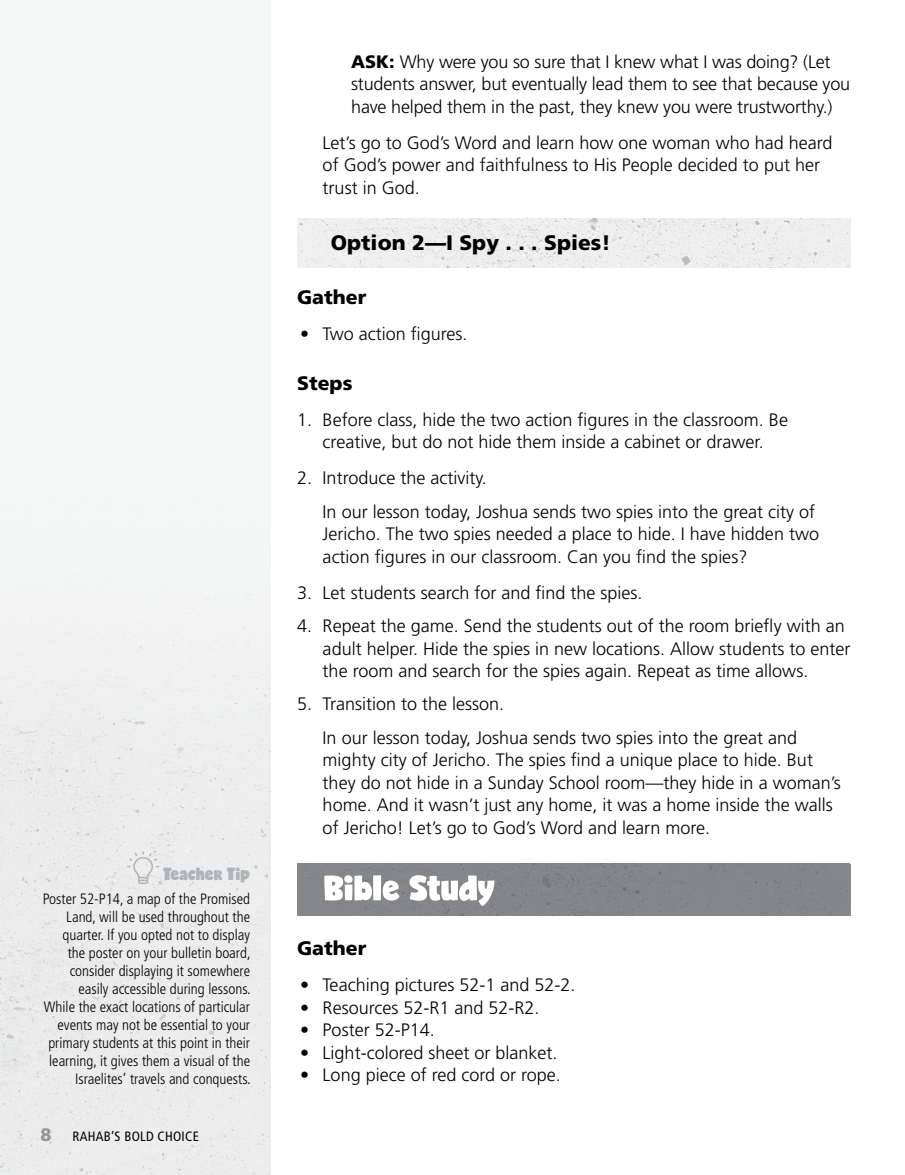
<style>
.page{position:relative;width:905px;height:1175px;background:#fff}
.page>*{position:absolute;margin:0;border:0;box-sizing:border-box;transform-origin:0 0}
.t1{font:900 21px "Frutiger LT Std";color:#000}
.t2{font:900 19.5px "Frutiger LT Std";color:#000}
.t3{font:300 18px/22.5px "Frutiger LT Std";color:#000}
.t4{font:900 18px "Frutiger LT Std";color:#939598}
.t5{font:16.5px "Candy";color:#b1b4b6}
.t6{font:300 condensed 15px/18px "Frutiger LT Std";color:#000;text-align:right}
.t7{font:condensed 13.5px "Frutiger LT Std";letter-spacing:.02em;color:#000}
.s1{font-weight:900}
</style>
<div class="page">
<img style="left:0;top:497px;width:270px;height:677px">
<img style="left:297px;top:219px;width:554px;height:49px">
<div style="left:297px;top:863px;width:552px;height:52px;background:#848688"></div>
<hr style="left:849px;top:863px;width:2px;height:52px;background:#8a8c8f">
<svg style="left:324px;top:875px;width:170px;height:31px"></svg>
<svg style="left:127px;top:851px;width:32px;height:33px"></svg>
<p class="t5" style="left:164px;top:866px;width:88px">Teacher Tip</p>
<p class="t6" style="left:43px;top:890px;width:209px">Poster 52-P14, a map of the Promised Land, will be used throughout the quarter. If you opted not to display the poster on your bulletin board, consider displaying it somewhere easily accessible during lessons.<br>While the exact locations of particular events may not be essential to your primary students at this point in their learning, it gives them a visual of the Israelites’ travels and conquests.</p>
<p class="t4" style="left:40px;top:1124px;width:13px">8</p>
<p class="t7" style="left:72px;top:1128px;width:128px">RAHAB’S BOLD CHOICE</p>
<p class="t3" style="left:351px;top:50px;width:500px"><span class="s1">ASK:</span> Why were you so sure that I knew what I was doing? (Let students answer, but eventually lead them to see that because you have helped them in the past, they knew you were trustworthy.)</p>
<p class="t3" style="left:323px;top:131px;width:511px">Let’s go to God’s Word and learn how one woman who had heard of God’s power and faithfulness to His People decided to put her trust in God.</p>
<p class="t1" style="left:331px;top:230px;width:281px">Option 2—I Spy . . . Spies!</p>
<p class="t2" style="left:297px;top:286px;width:71px">Gather</p>
<p class="t3" style="left:300px;top:323px;width:169px">• Two action figures.</p>
<p class="t2" style="left:297px;top:371px;width:57px">Steps</p>
<p class="t3" style="left:297px;top:409px;width:492px;text-align:center">1. Before class, hide the two action figures in the classroom. Be creative, but do not hide them inside a cabinet or drawer.</p>
<p class="t3" style="left:323px;top:462px;width:494px;line-height:33.3px;text-indent:-26px">2. Introduce the activity.<br>In our lesson today, Joshua sends two spies into the great city of</p>
<p class="t3" style="left:323px;top:523px;width:498px">Jericho. The two spies needed a place to hide. I have hidden two action figures in our classroom. Can you find the spies?</p>
<p class="t3" style="left:297px;top:581px;width:347px">3. Let students search for and find the spies.</p>
<p class="t3" style="left:323px;top:615px;width:529px;text-indent:-26px">4. Repeat the game. Send the students out of the room briefly with an adult helper. Hide the spies in new locations. Allow students to enter the room and search for the spies again. Repeat as time allows.</p>
<p class="t3" style="left:323px;top:688px;width:476px;line-height:33.3px;text-indent:-26px">5. Transition to the lesson.<br>In our lesson today, Joshua sends two spies into the great and</p>
<p class="t3" style="left:323px;top:749px;width:519px">mighty city of Jericho. The spies find a unique place to hide. But they do not hide in a Sunday School room—they hide in a woman’s home. And it wasn’t just any home, it was a home inside the walls of Jericho! Let’s go to God’s Word and learn more.</p>
<p class="t2" style="left:297px;top:936px;width:71px">Gather</p>
<p class="t3" style="left:300px;top:974px;width:277px">• Teaching pictures 52-1 and 52-2.</p>
<p class="t3" style="left:300px;top:996px;width:241px">• Resources 52-R1 and 52-R2.</p>
<p class="t3" style="left:300px;top:1019px;width:136px">• Poster 52-P14.</p>
<p class="t3" style="left:300px;top:1041px;width:259px">• Light-colored sheet or blanket.</p>
<p class="t3" style="left:300px;top:1064px;width:262px">• Long piece of red cord or rope.</p>
</div>
